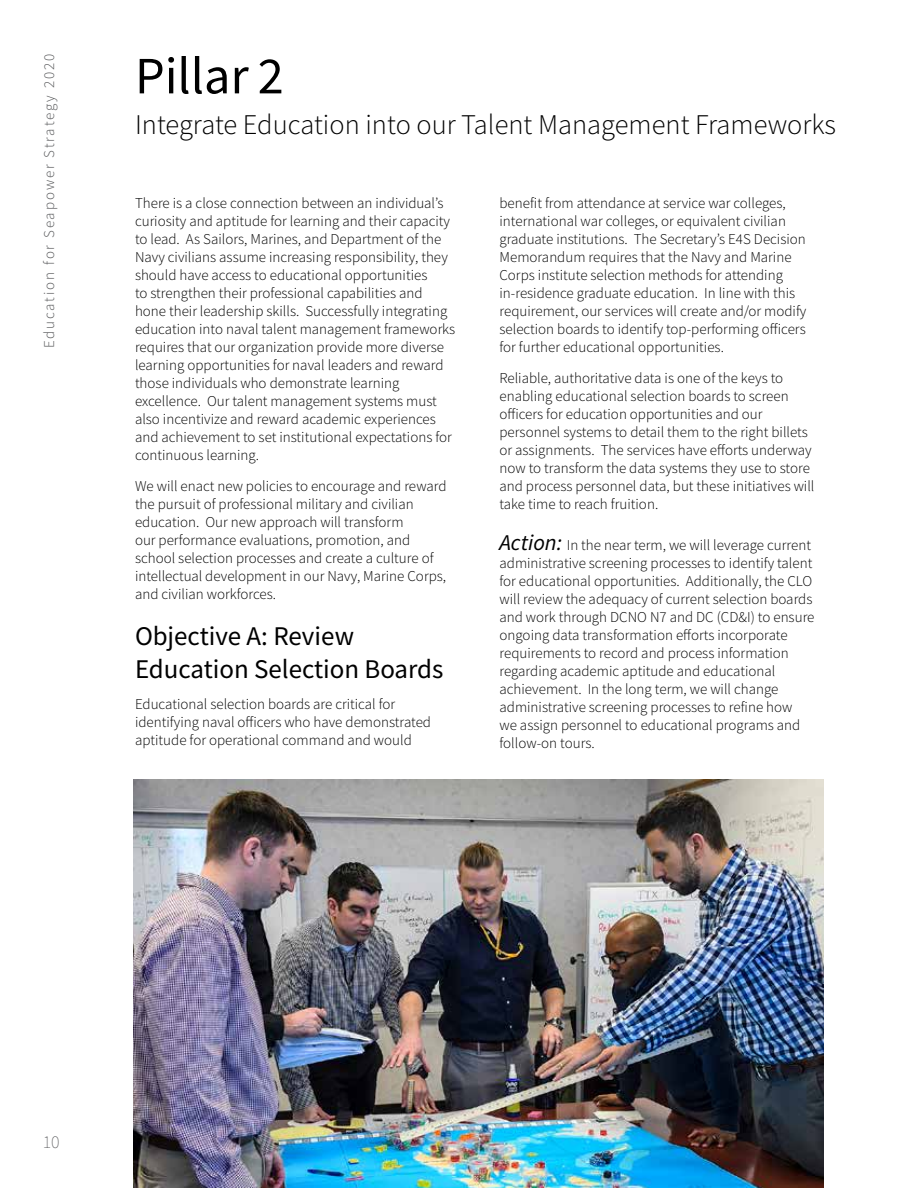
<style>
.page{position:relative;width:918px;height:1188px;background:#fff}
.page>*{position:absolute;margin:0;border:0;box-sizing:border-box;transform-origin:0 0}
.t1{font:52.5px "Source Sans Variable";letter-spacing:.025em;color:#000}
.t2{font:28.5px "Source Sans Variable";letter-spacing:.005em;color:#000}
.t3{font:27px/32.4px "Source Sans Variable";letter-spacing:.02em;color:#000}
.t4{font:18px "Source Sans Variable";color:#58595b}
.t5{font:15px/18px "Source Sans Variable";letter-spacing:.005em;color:#000}
.t6{font:15px "Source Sans Variable";letter-spacing:.13em;color:#58595b}
.s1{font-style:italic;font-size:22.5px}
</style>
<div class="page">
<img style="left:134px;top:779px;width:690px;height:409px">
<p class="t6" style="left:40px;top:348px;width:296px;rotate:-90deg">Education for Seapower Strategy 2020</p>
<h1 class="t1" style="left:135px;top:44px;width:149px">Pillar 2</h1>
<h2 class="t2" style="left:135px;top:108px;width:702px">Integrate Education into our Talent Management Frameworks</h2>
<p class="t5" style="left:135px;top:194px;width:322px">There is a close connection between an individual’s curiosity and aptitude for learning and their capacity to lead. As Sailors, Marines, and Department of the Navy civilians assume increasing responsibility, they should have access to educational opportunities<br>to strengthen their professional capabilities and hone their leadership skills. Successfully integrating education into naval talent management frameworks requires that our organization provide more diverse learning opportunities for naval leaders and reward those individuals who demonstrate learning excellence. Our talent management systems must also incentivize and reward academic experiences and achievement to set institutional expectations for continuous learning.</p>
<p class="t5" style="left:135px;top:477px;width:313px">We will enact new policies to encourage and reward the pursuit of professional military and civilian education. Our new approach will transform<br>our performance evaluations, promotion, and school selection processes and create a culture of intellectual development in our Navy, Marine Corps, and civilian workforces.</p>
<h3 class="t3" style="left:135px;top:620px;width:309px">Objective A: Review<br>Education Selection Boards</h3>
<p class="t5" style="left:135px;top:695px;width:298px">Educational selection boards are critical for identifying naval officers who have demonstrated aptitude for operational command and would</p>
<p class="t5" style="left:500px;top:194px;width:308px">benefit from attendance at service war colleges, international war colleges, or equivalent civilian graduate institutions. The Secretary’s E4S Decision Memorandum requires that the Navy and Marine Corps institute selection methods for attending in-residence graduate education. In line with this requirement, our services will create and/or modify selection boards to identify top-performing officers for further educational opportunities.</p>
<p class="t5" style="left:500px;top:369px;width:316px">Reliable, authoritative data is one of the keys to enabling educational selection boards to screen officers for education opportunities and our personnel systems to detail them to the right billets or assignments. The services have efforts underway now to transform the data systems they use to store and process personnel data, but these initiatives will take time to reach fruition.</p>
<p class="t5" style="left:500px;top:536px;width:316px"><span class="s1">Action:</span> In the near term, we will leverage current administrative screening processes to identify talent for educational opportunities. Additionally, the CLO will review the adequacy of current selection boards and work through DCNO N7 and DC (CD&amp;I) to ensure ongoing data transformation efforts incorporate requirements to record and process information regarding academic aptitude and educational achievement. In the long term, we will change administrative screening processes to refine how<br>we assign personnel to educational programs and follow-on tours.</p>
<p class="t4" style="left:43px;top:1131px;width:18px">10</p>
</div>
